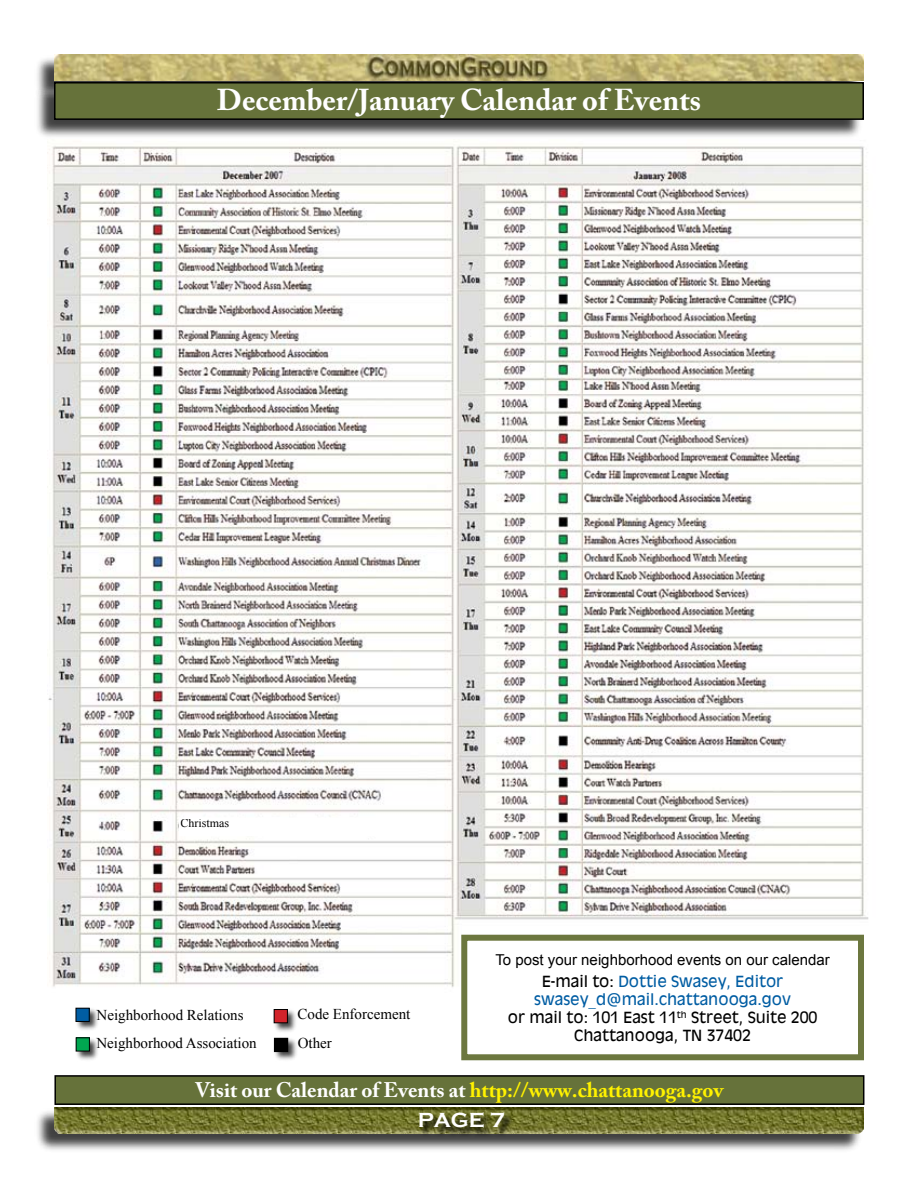
<style>
.page{position:relative;width:918px;height:1188px;background:#fff}
.page>*{position:absolute;margin:0;border:0;box-sizing:border-box;transform-origin:0 0}
.t1{font:700 30px "Adobe Caslon Pro";color:#fff}
.t2{font:700 21px "Adobe Caslon Pro";color:#fff}
.t3{font:700 21px "Copperplate Gothic";color:#fff}
.t4{font:15px/18px "Antique Olive";color:#000;text-align:center}
.t5{font:15px "Times New Roman";color:#000}
.t6{font:15px "Arial";color:#000}
.t7{font:12px "Times New Roman";color:#000}
.s1{color:#005da3}
.s2{color:#fff200}
</style>
<div class="page">
<div style="left:34px;top:56px;width:829px;height:45px;background:#000;opacity:.75"></div>
<img style="left:54px;top:54px;width:810px;height:27px">
<div style="left:34px;top:1108px;width:829px;height:46px;background:#000;opacity:.75"></div>
<img style="left:54px;top:1107px;width:810px;height:27px">
<svg style="left:418px;top:1112px;width:96px;height:26px;background:#595a2d"></svg>
<div style="left:34px;top:83px;width:829px;height:57px;background:#000;opacity:.75"></div>
<div style="left:55px;top:83px;width:808px;height:36px;background:#66723a"></div>
<div style="left:54px;top:82px;width:810px;height:38px;border:2px solid #000"></div>
<div style="left:55px;top:1076px;width:809px;height:28px;background:#66723a"></div>
<div style="left:54px;top:1075px;width:810px;height:30px;border:2px solid #000"></div>
<img style="left:48px;top:145px;width:821px;height:842px">
<div style="left:461px;top:935px;width:403px;height:125px;border:6px solid #6c773f"></div>
<div style="left:74px;top:1006px;width:26px;height:26px;background:#000;opacity:.75"></div>
<div style="left:76px;top:1008px;width:13px;height:13px;background:#005da3"></div>
<div style="left:76px;top:1008px;width:13px;height:14px;border:1px solid #000"></div>
<div style="left:272px;top:1008px;width:26px;height:25px;background:#000;opacity:.75"></div>
<div style="left:274px;top:1010px;width:13px;height:13px;background:#d2232a"></div>
<div style="left:274px;top:1009px;width:14px;height:14px;border:1px solid #000"></div>
<div style="left:74px;top:1036px;width:26px;height:25px;background:#000;opacity:.75"></div>
<div style="left:76px;top:1038px;width:13px;height:13px;background:#00a650"></div>
<div style="left:76px;top:1038px;width:14px;height:13px;border:1px solid #000"></div>
<div style="left:273px;top:1037px;width:25px;height:25px;background:#000;opacity:.75"></div>
<div style="left:274px;top:1038px;width:14px;height:14px;background:#000"></div>
<div style="left:180px;top:818px;width:216px;height:18px;background:#fff"></div>
<svg style="left:491px;top:1113px;width:13px;height:14px"></svg>
<h1 class="t1" style="left:217px;top:82px;width:486px">December/January Calendar of Events</h1>
<p class="t7" style="left:180px;top:815px;width:50px">Christmas</p>
<p class="t5" style="left:97px;top:1005px;width:149px">Neighborhood Relations</p>
<p class="t5" style="left:298px;top:1004px;width:114px">Code Enforcement</p>
<p class="t5" style="left:96px;top:1033px;width:162px">Neighborhood Association</p>
<p class="t5" style="left:298px;top:1033px;width:36px">Other</p>
<p class="t6" style="left:495px;top:950px;width:336px">To post your neighborhood events on our calendar</p>
<p class="t4" style="left:508px;top:972px;width:311px">E-mail to: <span class="s1">Dottie Swasey, Editor swasey_d@mail.chattanooga.gov<br></span>or mail to: 101 East 11<sup>th</sup> Street, Suite 200<br>Chattanooga, TN 37402</p>
<h2 class="t2" style="left:195px;top:1077px;width:530px">Visit our Calendar of Events at <span class="s2">http://www.chattanooga.gov</span></h2>
<h2 class="t3" style="left:418px;top:1109px;width:69px">PAGE</h2>
</div>
